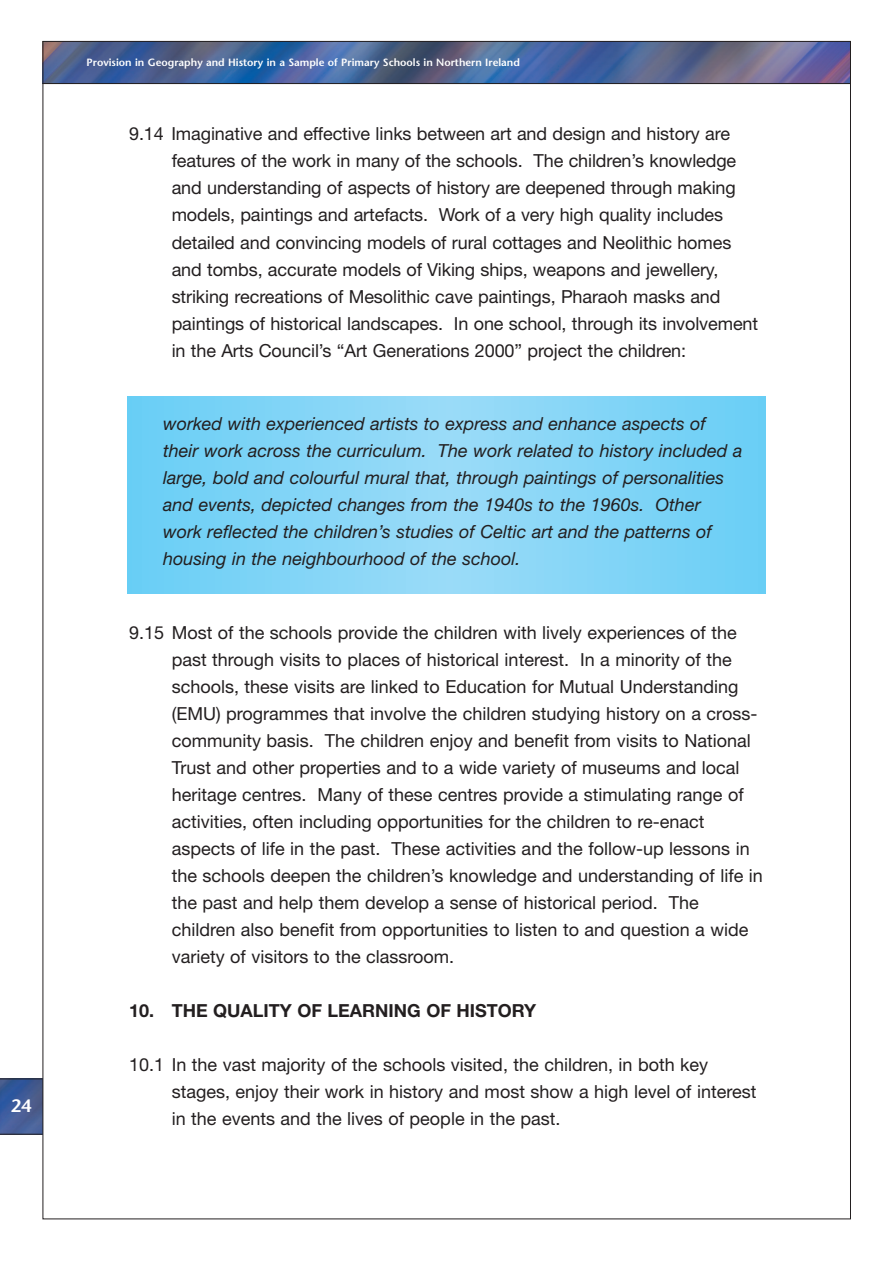
<style>
.page{position:relative;width:893px;height:1262px;background:#fff}
.page>*{position:absolute;margin:0;border:0;box-sizing:border-box;transform-origin:0 0}
.t1{font:18px/27px "Helvetica Neue";color:#231f20}
.t2{font:italic 18px/27px "Helvetica Neue";color:#231f20}
.t3{font:700 18px "Helvetica Neue";color:#231f20}
.t4{font:600 18px "Stone Sans";color:#fff}
.t5{font:600 10.5px "Stone Sans";color:#fff}
</style>
<div class="page">
<svg style="left:128px;top:396px;width:637px;height:198px;background:#81d4f6"></svg>
<img style="left:0;top:1079px;width:43px;height:54px">
<img style="left:45px;top:43px;width:803px;height:40px">
<hr style="left:43px;top:83px;width:807px;height:1px;background:#231f20">
<hr style="left:0;top:1133px;width:43px;height:1px;background:#231f20">
<hr style="left:0;top:1078px;width:43px;height:1px;background:#231f20">
<p class="t4" style="left:11px;top:1099px;width:22px">24</p>
<p class="t5" style="left:87px;top:58px;width:435px">Provision in Geography and History in a Sample of Primary Schools in Northern Ireland</p>
<p class="t1" style="left:172px;top:122px;width:588px;text-indent:-43px">9.14 Imaginative and effective links between art and design and history are features of the work in many of the schools. The children’s knowledge and understanding of aspects of history are deepened through making models, paintings and artefacts. Work of a very high quality includes detailed and convincing models of rural cottages and Neolithic homes and tombs, accurate models of Viking ships, weapons and jewellery, striking recreations of Mesolithic cave paintings, Pharaoh masks and paintings of historical landscapes. In one school, through its involvement in the Arts Council’s “Art Generations 2000” project the children:</p>
<p class="t2" style="left:163px;top:412px;width:580px">worked with experienced artists to express and enhance aspects of their work across the curriculum. The work related to history included a large, bold and colourful mural that, through paintings of personalities and events, depicted changes from the 1940s to the 1960s. Other work reflected the children’s studies of Celtic art and the patterns of housing in the neighbourhood of the school.</p>
<p class="t1" style="left:172px;top:620px;width:592px;text-indent:-43px">9.15 Most of the schools provide the children with lively experiences of the past through visits to places of historical interest. In a minority of the schools, these visits are linked to Education for Mutual Understanding (EMU) programmes that involve the children studying history on a cross&shy;community basis. The children enjoy and benefit from visits to National Trust and other properties and to a wide variety of museums and local heritage centres. Many of these centres provide a stimulating range of activities, often including opportunities for the children to re-enact aspects of life in the past. These activities and the follow-up lessons in the schools deepen the children’s knowledge and understanding of life in the past and help them develop a sense of historical period. The children also benefit from opportunities to listen to and question a wide variety of visitors to the classroom.</p>
<p class="t3" style="left:129px;top:1004px;width:408px">10. THE QUALITY OF LEARNING OF HISTORY</p>
<p class="t1" style="left:172px;top:1052px;width:586px;text-indent:-43px">10.1 In the vast majority of the schools visited, the children, in both key stages, enjoy their work in history and most show a high level of interest in the events and the lives of people in the past.</p>
</div>
